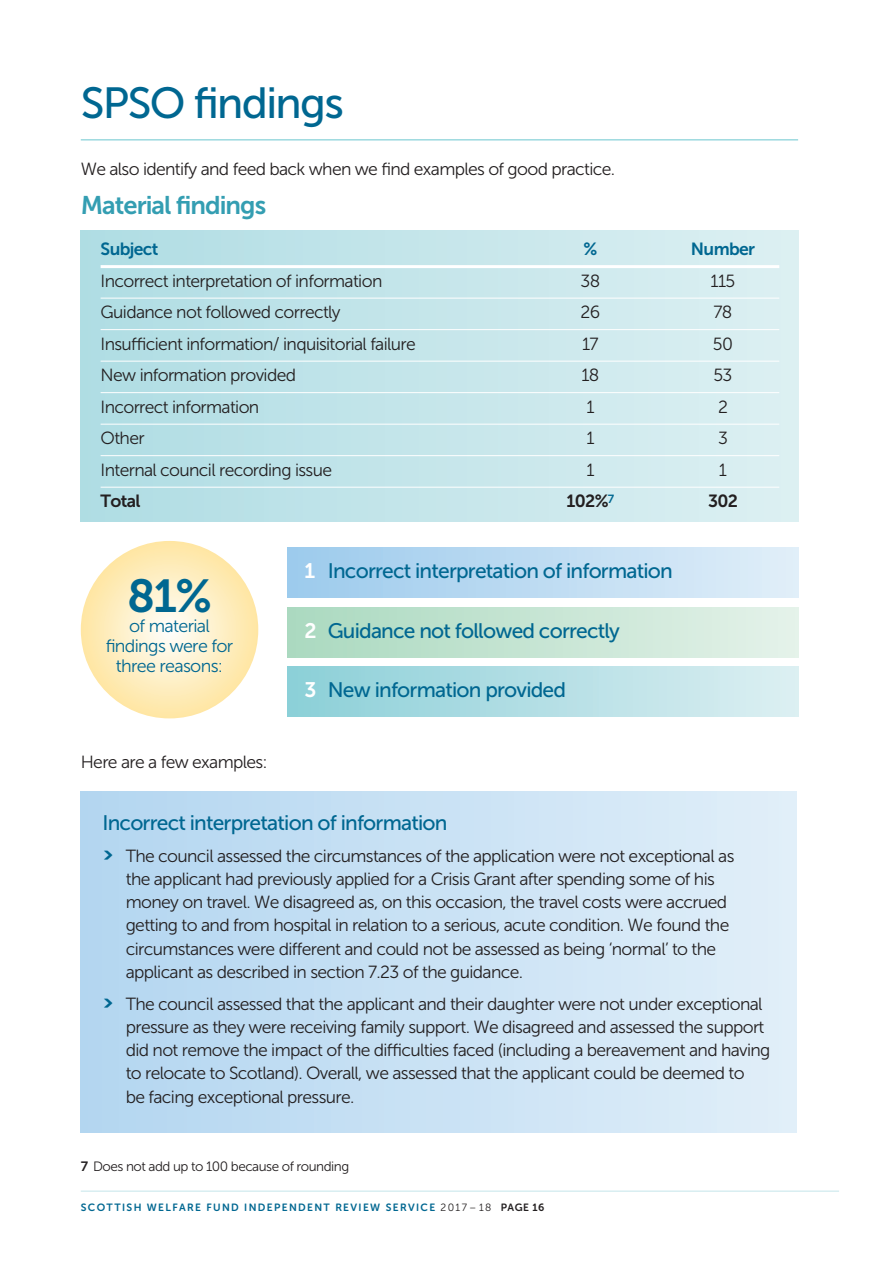
<style>
.page{position:relative;width:893px;height:1263px;background:#fff}
.page>*{position:absolute;margin:0;border:0;box-sizing:border-box;transform-origin:0 0}
.t1{font:46.05px "Museo Sans 700";color:#006791}
.t2{font:43.5px "Museo Sans 500";letter-spacing:-.04em;color:#006791}
.t3{font:25.5px "Museo Sans 700";letter-spacing:-.04em;color:#349eb2}
.t4{font:21px "Museo Sans 500";letter-spacing:-.035em;color:#006791}
.t5{font:17.85px/20.1px "Museo Sans 300";letter-spacing:-.035em;color:#006791;text-align:center}
.t6{font:17.55px/23.2px "Museo Sans 300";letter-spacing:-.04em;color:#231f20}
.t7{font:17.55px "Museo Sans 700";letter-spacing:-.04em;color:#006791}
.t8{font:17.55px "Museo Sans 700";letter-spacing:-.04em;color:#231f20}
.t9{font:13.5px "Museo Sans 300";letter-spacing:-.035em;color:#231f20}
.t10{font:10.5px "Museo Sans Rounded 700";letter-spacing:.13em;color:#006791}
.s1{font-family:"Museo Sans 700";color:#fff}
.s2{font-family:"Neo Sans";font-weight:900;color:#006791}
.s3{font-family:"Museo Sans 700"}
.s4{font-family:"Museo Sans Rounded 300";color:#231f20}
.s5{color:#231f20}
</style>
<div class="page">
<hr style="left:81px;top:139px;width:717px;height:1px;background:#6bc6cf">
<hr style="left:81px;top:1191px;width:758px;height:1px;background:#c4e5ea">
<svg style="left:81px;top:541px;width:177px;height:177px;background:#feedbf"></svg>
<div style="left:81px;top:231px;width:718px;height:290px;background:linear-gradient(to right,#afdde3,#ddf0f2)"></div>
<hr style="left:101px;top:265px;width:678px;height:3px;background:#fff">
<hr style="left:101px;top:298px;width:678px;height:1px;background:#fff">
<hr style="left:101px;top:329px;width:678px;height:1px;background:#fff">
<hr style="left:101px;top:361px;width:678px;height:1px;background:#fff">
<hr style="left:101px;top:392px;width:678px;height:1px;background:#fff">
<hr style="left:101px;top:424px;width:678px;height:1px;background:#fff">
<hr style="left:101px;top:455px;width:678px;height:1px;background:#fff">
<hr style="left:101px;top:487px;width:678px;height:1px;background:#fff">
<div style="left:287px;top:548px;width:512px;height:50px;background:linear-gradient(to right,#9ccaec,#e1eef9)"></div>
<div style="left:287px;top:607px;width:512px;height:50px;background:linear-gradient(to right,#aad9bf,#e4f2e9)"></div>
<div style="left:287px;top:667px;width:512px;height:50px;background:linear-gradient(to right,#8ccfd8,#dceff2)"></div>
<div style="left:81px;top:792px;width:715px;height:340px;background:linear-gradient(to right,#b3d6f0,#e1eff9)"></div>
<h2 class="t2" style="left:81px;top:77px;width:265px">SPSO findings</h2>
<p class="t6" style="left:81px;top:158px;width:536px">We also identify and feed back when we find examples of good practice.</p>
<h3 class="t3" style="left:81px;top:190px;width:187px">Material findings</h3>
<p class="t7" style="left:101px;top:239px;width:59px">Subject</p>
<p class="t7" style="left:583px;top:239px;width:15px">%</p>
<p class="t7" style="left:691px;top:239px;width:66px">Number</p>
<p class="t6" style="left:101px;top:269px;width:283px">Incorrect interpretation of information</p>
<p class="t6" style="left:580px;top:269px;width:21px">38</p>
<p class="t6" style="left:711px;top:269px;width:26px">115</p>
<p class="t6" style="left:101px;top:301px;width:242px">Guidance not followed correctly</p>
<p class="t6" style="left:581px;top:301px;width:21px">26</p>
<p class="t6" style="left:713px;top:301px;width:21px">78</p>
<p class="t6" style="left:101px;top:332px;width:317px">Insufficient information/ inquisitorial failure</p>
<p class="t6" style="left:582px;top:332px;width:18px">17</p>
<p class="t6" style="left:713px;top:332px;width:22px">50</p>
<p class="t6" style="left:101px;top:364px;width:197px">New information provided</p>
<p class="t6" style="left:581px;top:364px;width:20px">18</p>
<p class="t6" style="left:713px;top:364px;width:20px">53</p>
<p class="t6" style="left:101px;top:395px;width:160px">Incorrect information</p>
<p class="t6" style="left:586px;top:395px;width:10px">1</p>
<p class="t6" style="left:718px;top:395px;width:11px">2</p>
<p class="t6" style="left:101px;top:427px;width:46px">Other</p>
<p class="t6" style="left:586px;top:427px;width:10px">1</p>
<p class="t6" style="left:718px;top:427px;width:11px">3</p>
<p class="t6" style="left:101px;top:458px;width:233px">Internal council recording issue</p>
<p class="t6" style="left:586px;top:458px;width:10px">1</p>
<p class="t6" style="left:719px;top:458px;width:10px">1</p>
<p class="t8" style="left:101px;top:491px;width:41px">Total</p>
<p class="t8" style="left:566px;top:491px;width:49px">102%<sup>7</sup></p>
<p class="t8" style="left:708px;top:491px;width:31px">302</p>
<h1 class="t1" style="left:127px;top:569px;width:86px">81%</h1>
<p class="t5" style="left:106px;top:616px;width:129px">of material findings were for three reasons:</p>
<p class="t6" style="left:81px;top:751px;width:188px">Here are a few examples:</p>
<p class="t4" style="left:304px;top:559px;width:370px"><span class="s1">1</span> Incorrect interpretation of information</p>
<p class="t4" style="left:304px;top:618px;width:317px"><span class="s1">2</span> Guidance not followed correctly</p>
<p class="t4" style="left:304px;top:678px;width:263px"><span class="s1">3</span> New information provided</p>
<p class="t4" style="left:102px;top:810px;width:347px">Incorrect interpretation of information</p>
<p class="t6" style="left:126px;top:844px;width:610px;text-indent:-23px"><span class="s2">&gt;</span> The council assessed the circumstances of the application were not exceptional as the applicant had previously applied for a Crisis Grant after spending some of his money on travel. We disagreed as, on this occasion, the travel costs were accrued getting to and from hospital in relation to a serious, acute condition. We found the circumstances were different and could not be assessed as being ‘normal’ to the applicant as described in section 7.23 of the guidance.</p>
<p class="t6" style="left:126px;top:992px;width:646px;text-indent:-23px"><span class="s2">&gt;</span> The council assessed that the applicant and their daughter were not under exceptional pressure as they were receiving family support. We disagreed and assessed the support did not remove the impact of the difficulties faced (including a bereavement and having to relocate to Scotland). Overall, we assessed that the applicant could be deemed to<br>be facing exceptional pressure.</p>
<p class="t9" style="left:81px;top:1158px;width:270px"><span class="s3">7</span> Does not add up to 100 because of rounding</p>
<p class="t10" style="left:81px;top:1204px;width:465px">SCOTTISH WELFARE FUND INDEPENDENT REVIEW SERVICE <span class="s4">2017 – 18</span> <span class="s5">PAGE 16</span></p>
</div>
